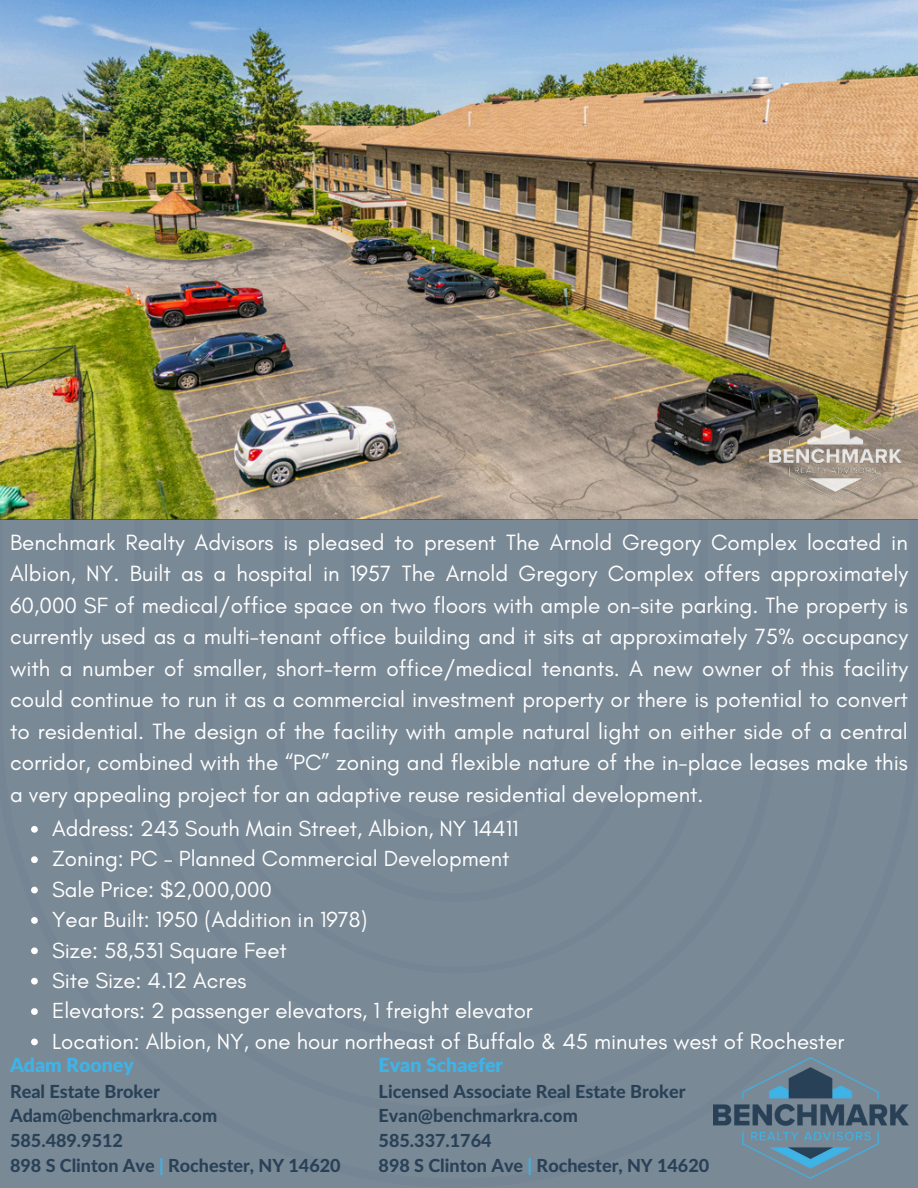
<style>
.page{position:relative;width:918px;height:1188px;background:#fff}
.page>*{position:absolute;margin:0;border:0;box-sizing:border-box;transform-origin:0 0}
.t1{font:22.5px/31.5px "Glacial Indifference";color:#fff;text-align:justify}
.t2{font:22.35px "Glacial Indifference";color:#fff}
.t3{font:900 19.5px "Lato Latin";color:#40b3e6}
.t4{font:800 18px "Lato Latin";color:#294157}
.s1{color:#40b3e6}
</style>
<div class="page">
<img style="left:0;top:0;width:918px;height:520px">
<div style="left:0;top:520px;width:918px;height:668px;background:#7a8996"></div>
<img style="left:714px;top:1058px;width:194px;height:120px">
<svg style="left:31px;top:826px;width:7px;height:7px"></svg>
<svg style="left:31px;top:856px;width:7px;height:7px"></svg>
<svg style="left:31px;top:887px;width:7px;height:6px"></svg>
<svg style="left:31px;top:917px;width:7px;height:7px"></svg>
<svg style="left:31px;top:947px;width:7px;height:7px"></svg>
<svg style="left:31px;top:978px;width:7px;height:7px"></svg>
<svg style="left:31px;top:1008px;width:7px;height:7px"></svg>
<svg style="left:31px;top:1039px;width:7px;height:6px"></svg>
<p class="t1" style="left:10px;top:526px;width:899px">Benchmark Realty Advisors is pleased to present The Arnold Gregory Complex located in Albion, NY. Built as a hospital in 1957 The Arnold Gregory Complex offers approximately 60,000 SF of medical/office space on two floors with ample on-site parking. The property is currently used as a multi-tenant office building and it sits at approximately 75% occupancy with a number of smaller, short-term office/medical tenants. A new owner of this facility could continue to run it as a commercial investment property or there is potential to convert to residential. The design of the facility with ample natural light on either side of a central corridor, combined with the “PC” zoning and flexible nature of the in-place leases make this a very appealing project for an adaptive reuse residential development.</p>
<p class="t2" style="left:52px;top:815px;width:468px">Address: 243 South Main Street, Albion, NY 14411</p>
<p class="t2" style="left:52px;top:845px;width:459px">Zoning: PC - Planned Commercial Development</p>
<p class="t2" style="left:52px;top:876px;width:222px">Sale Price: $2,000,000</p>
<p class="t2" style="left:52px;top:906px;width:317px">Year Built: 1950 (Addition in 1978)</p>
<p class="t2" style="left:52px;top:936px;width:236px">Size: 58,531 Square Feet</p>
<p class="t2" style="left:52px;top:967px;width:196px">Site Size: 4.12 Acres</p>
<p class="t2" style="left:52px;top:997px;width:482px">Elevators: 2 passenger elevators, 1 freight elevator</p>
<p class="t2" style="left:52px;top:1027px;width:794px">Location: Albion, NY, one hour northeast of Buffalo &amp; 45 minutes west of Rochester</p>
<p class="t3" style="left:10px;top:1056px;width:125px">Adam Rooney</p>
<p class="t4" style="left:10px;top:1083px;width:151px">Real Estate Broker</p>
<p class="t4" style="left:10px;top:1108px;width:209px">Adam@benchmarkra.com</p>
<p class="t4" style="left:10px;top:1133px;width:114px">585.489.9512</p>
<p class="t4" style="left:10px;top:1157px;width:332px">898 S Clinton Ave <span class="s1">|</span> Rochester, NY 14620</p>
<p class="t3" style="left:379px;top:1056px;width:126px">Evan Schaefer</p>
<p class="t4" style="left:379px;top:1083px;width:308px">Licensed Associate Real Estate Broker</p>
<p class="t4" style="left:379px;top:1108px;width:201px">Evan@benchmarkra.com</p>
<p class="t4" style="left:379px;top:1133px;width:114px">585.337.1764</p>
<p class="t4" style="left:379px;top:1157px;width:332px">898 S Clinton Ave <span class="s1">|</span> Rochester, NY 14620</p>
</div>
